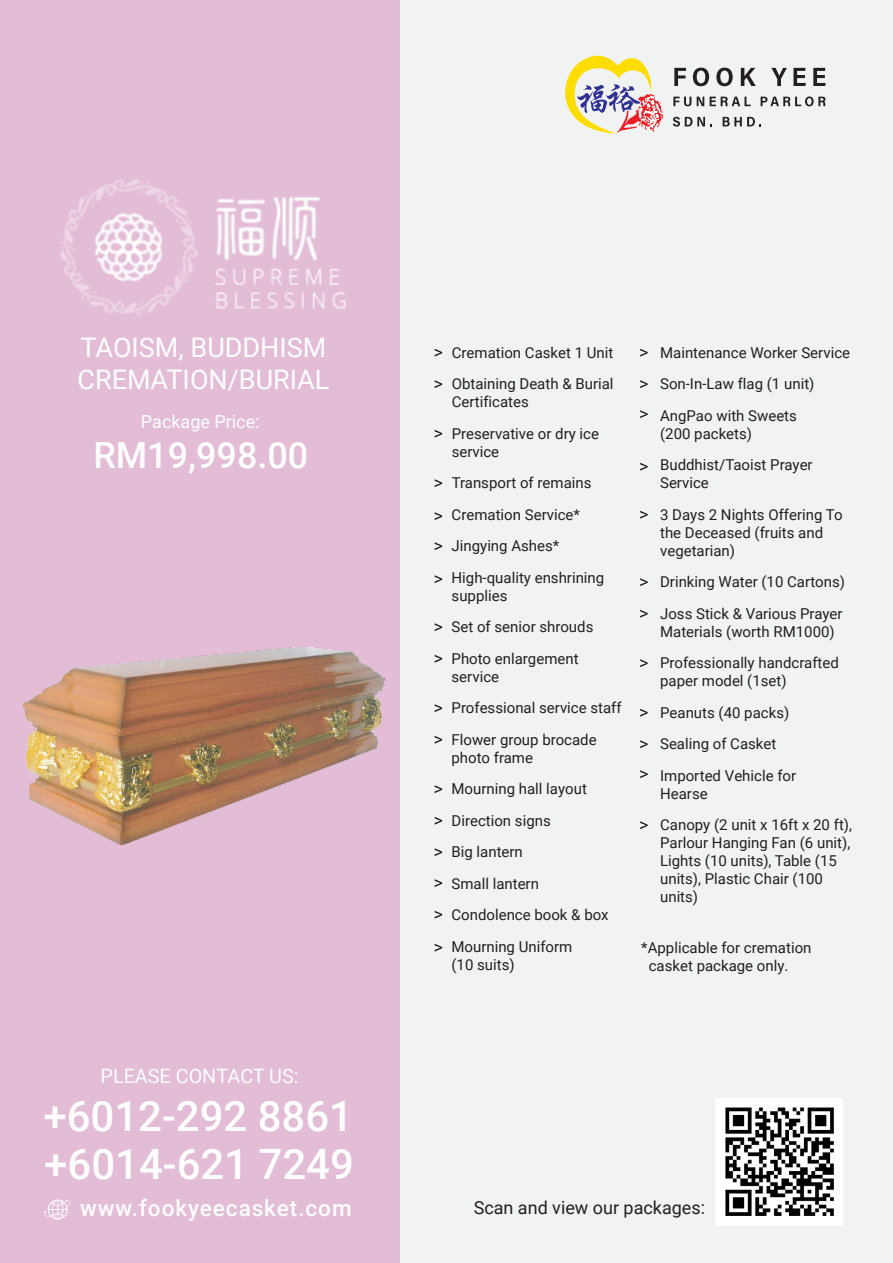
<style>
.page{position:relative;width:893px;height:1263px;background:#fff}
.page>*{position:absolute;margin:0;border:0;box-sizing:border-box;transform-origin:0 0}
.t1{font:500 42px/48px "Roboto";color:#fff}
.t2{font:500 36px "Roboto";color:#fff}
.t3{font:27px/32.4px "Roboto";color:#fff}
.t4{font:500 22.5px "Roboto";letter-spacing:.04em;color:#fff}
.t5{font:19.8px "Roboto";color:#fff}
.t6{font:18px "Roboto";color:#231f20}
.t7{font:18px "Roboto";color:#fff}
.t8{font:15px/31.5px "Roboto";color:#231f20}
</style>
<div class="page">
<div style="left:399px;top:0;width:494px;height:1263px;background:#f1f2f2"></div>
<div style="left:0;top:0;width:399px;height:1263px;background:#e3bcd6"></div>
<svg style="left:674px;top:68px;width:12px;height:18px"></svg>
<svg style="left:693px;top:68px;width:16px;height:18px"></svg>
<svg style="left:716px;top:68px;width:17px;height:18px"></svg>
<svg style="left:741px;top:68px;width:15px;height:18px"></svg>
<svg style="left:771px;top:68px;width:16px;height:18px"></svg>
<svg style="left:793px;top:68px;width:13px;height:18px"></svg>
<svg style="left:813px;top:68px;width:13px;height:18px"></svg>
<svg style="left:673px;top:97px;width:18px;height:9px"></svg>
<svg style="left:697px;top:97px;width:7px;height:9px"></svg>
<svg style="left:710px;top:97px;width:41px;height:9px"></svg>
<svg style="left:761px;top:97px;width:64px;height:9px"></svg>
<svg style="left:673px;top:117px;width:38px;height:10px"></svg>
<svg style="left:723px;top:117px;width:38px;height:9px"></svg>
<svg style="left:565px;top:55px;width:98px;height:79px"></svg>
<svg style="left:44px;top:1199px;width:27px;height:20px"></svg>
<svg style="left:435px;top:349px;width:7px;height:8px"></svg>
<svg style="left:640px;top:349px;width:8px;height:8px"></svg>
<svg style="left:435px;top:380px;width:7px;height:8px"></svg>
<svg style="left:640px;top:380px;width:8px;height:8px"></svg>
<svg style="left:435px;top:430px;width:7px;height:8px"></svg>
<svg style="left:640px;top:410px;width:8px;height:8px"></svg>
<svg style="left:640px;top:463px;width:8px;height:8px"></svg>
<svg style="left:640px;top:511px;width:8px;height:8px"></svg>
<svg style="left:640px;top:578px;width:8px;height:8px"></svg>
<svg style="left:640px;top:610px;width:8px;height:8px"></svg>
<svg style="left:640px;top:659px;width:8px;height:8px"></svg>
<svg style="left:640px;top:709px;width:8px;height:8px"></svg>
<svg style="left:640px;top:740px;width:8px;height:8px"></svg>
<svg style="left:640px;top:770px;width:8px;height:8px"></svg>
<svg style="left:640px;top:821px;width:8px;height:8px"></svg>
<svg style="left:435px;top:479px;width:7px;height:8px"></svg>
<svg style="left:435px;top:512px;width:7px;height:8px"></svg>
<svg style="left:435px;top:542px;width:7px;height:8px"></svg>
<svg style="left:435px;top:575px;width:7px;height:8px"></svg>
<svg style="left:435px;top:623px;width:7px;height:8px"></svg>
<svg style="left:435px;top:655px;width:7px;height:8px"></svg>
<svg style="left:435px;top:704px;width:7px;height:8px"></svg>
<svg style="left:435px;top:736px;width:7px;height:8px"></svg>
<svg style="left:435px;top:785px;width:7px;height:8px"></svg>
<svg style="left:435px;top:817px;width:7px;height:8px"></svg>
<svg style="left:435px;top:848px;width:7px;height:8px"></svg>
<svg style="left:435px;top:879px;width:7px;height:8px"></svg>
<svg style="left:435px;top:911px;width:7px;height:8px"></svg>
<svg style="left:435px;top:944px;width:7px;height:8px"></svg>
<div style="left:716px;top:1098px;width:127px;height:128px;background:#fff"></div>
<img style="left:60px;top:179px;width:286px;height:137px">
<img style="left:725px;top:1107px;width:109px;height:109px">
<img style="left:22px;top:647px;width:364px;height:198px">
<h3 class="t3" style="left:77px;top:330px;width:253px">TAOISM, BUDDHISM<br>CREMATION/BURIAL</h3>
<p class="t7" style="left:141px;top:409px;width:120px">Package Price:</p>
<h2 class="t2" style="left:93px;top:430px;width:217px">RM19,998.00</h2>
<h3 class="t5" style="left:101px;top:1062px;width:200px">PLEASE CONTACT US:</h3>
<h1 class="t1" style="left:43px;top:1090px;width:312px">+6012-292 8861 +6014-621 7249</h1>
<h3 class="t4" style="left:80px;top:1192px;width:273px">www.fookyeecasket.com</h3>
<p class="t8" style="left:452px;top:336px;width:163px">Cremation Casket 1 Unit<br>Obtaining Death &amp; Burial</p>
<p class="t8" style="left:452px;top:385px;width:149px">Certificates<br>Preservative or dry ice</p>
<p class="t8" style="left:452px;top:435px;width:154px">service<br>Transport of remains<br>Cremation Service*<br>Jingying Ashes*<br>High-quality enshrining</p>
<p class="t8" style="left:452px;top:579px;width:143px">supplies<br>Set of senior shrouds<br>Photo enlargement</p>
<p class="t8" style="left:452px;top:660px;width:172px">service<br>Professional service staff<br>Flower group brocade</p>
<p class="t8" style="left:451px;top:741px;width:159px">photo frame<br>Mourning hall layout<br>Direction signs<br>Big lantern<br>Small lantern<br>Condolence book &amp; box<br>Mourning Uniform</p>
<p class="t8" style="left:451px;top:948px;width:65px">(10 suits)</p>
<p class="t8" style="left:660px;top:336px;width:192px">Maintenance Worker Service<br>Son-In-Law flag (1 unit)<br>AngPao with Sweets</p>
<p class="t8" style="left:660px;top:417px;width:154px">(200 packets)<br>Buddhist/Taoist Prayer</p>
<p class="t8" style="left:660px;top:466px;width:184px">Service<br>3 Days 2 Nights Offering To</p>
<p class="t8" style="left:660px;top:523px;width:165px;line-height:18px">the Deceased (fruits and vegetarian)</p>
<p class="t8" style="left:660px;top:565px;width:186px">Drinking Water (10 Cartons)<br>Joss Stick &amp; Various Prayer</p>
<p class="t8" style="left:660px;top:615px;width:180px">Materials (worth RM1000)<br>Professionally handcrafted</p>
<p class="t8" style="left:660px;top:664px;width:138px">paper model (1set)<br>Peanuts (40 packs)<br>Sealing of Casket<br>Imported Vehicle for</p>
<p class="t8" style="left:660px;top:777px;width:193px">Hearse<br>Canopy (2 unit x 16ft x 20 ft),</p>
<p class="t8" style="left:660px;top:833px;width:192px;line-height:18px">Parlour Hanging Fan (6 unit),<br>Lights (10 units), Table (15 units), Plastic Chair (100 units)</p>
<p class="t8" style="left:649px;top:938px;width:164px;line-height:18px;text-indent:-7px">*Applicable for cremation casket package only.</p>
<p class="t6" style="left:474px;top:1195px;width:233px">Scan and view our packages:</p>
</div>
